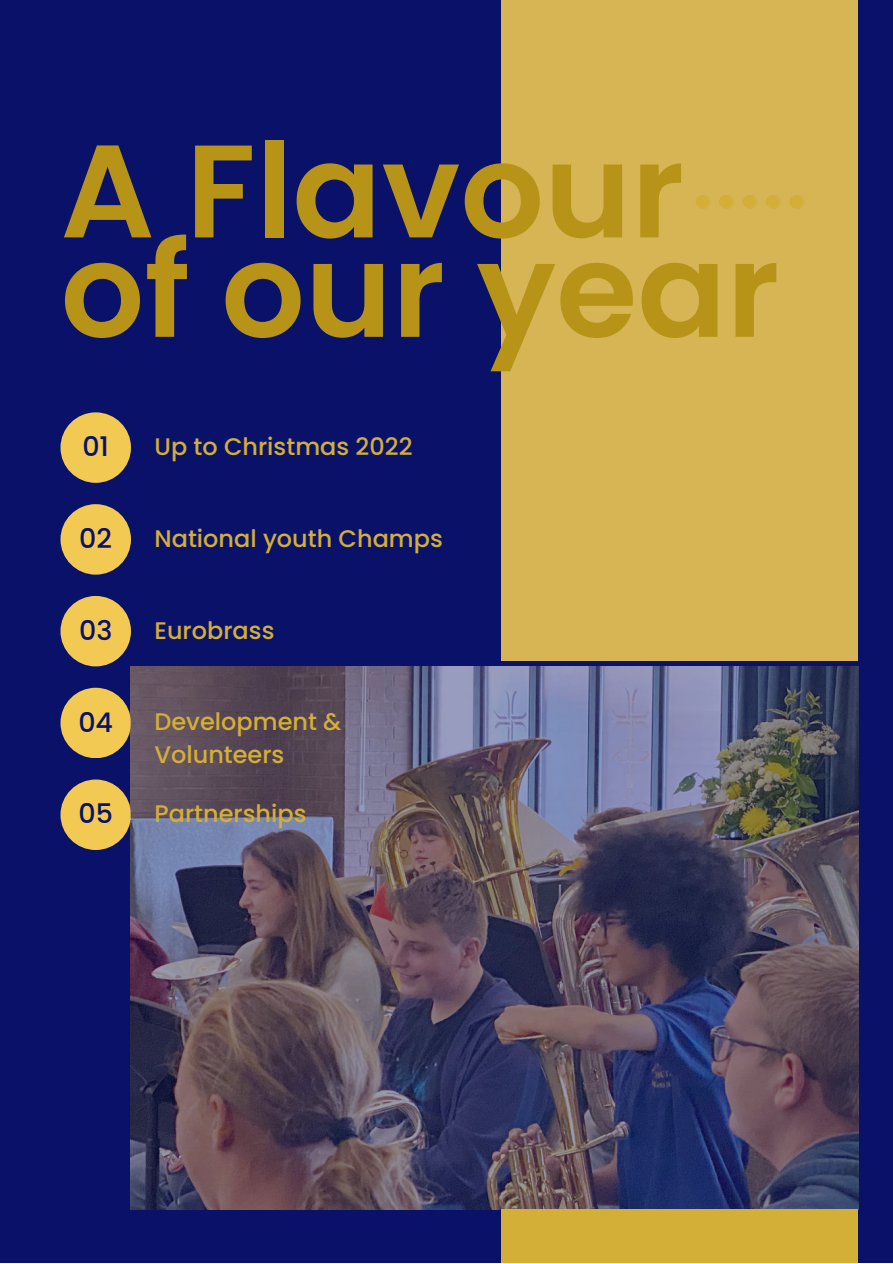
<style>
.page{position:relative;width:893px;height:1264px;background:#fff}
.page>*{position:absolute;margin:0;border:0;box-sizing:border-box;transform-origin:0 0}
.t1{font:600 131.55px/99.3px "Poppins";color:#b79417}
.t2{font:500 27px "Poppins";color:#091268}
.t3{font:500 24px/32.5px "Poppins";color:#d4af37}
</style>
<div class="page">
<div style="left:0;top:0;width:892px;height:1262px;background:#091268"></div>
<div style="left:60px;top:412px;width:71px;height:71px;background:#f2ca53;border-radius:50%"></div>
<div style="left:60px;top:596px;width:71px;height:70px;background:#f2ca53;border-radius:50%"></div>
<div style="left:60px;top:504px;width:71px;height:70px;background:#f2ca53;border-radius:50%"></div>
<div style="left:60px;top:687px;width:71px;height:71px;background:#f2ca53;border-radius:50%"></div>
<div style="left:60px;top:779px;width:71px;height:71px;background:#f2ca53;border-radius:50%"></div>
<img style="left:131px;top:666px;width:727px;height:543px">
<div style="left:501px;top:0;width:357px;height:660px;background:#d7b555"></div>
<div style="left:501px;top:1209px;width:357px;height:53px;background:#d4af37"></div>
<svg style="left:695px;top:195px;width:109px;height:13px"></svg>
<p class="t1" style="left:60px;top:142px;width:720px">A Flavour of our year</p>
<p class="t2" style="left:82px;top:428px;width:28px">01</p>
<p class="t3" style="left:154px;top:430px;width:259px">Up to Christmas 2022</p>
<p class="t2" style="left:79px;top:519px;width:34px">02</p>
<p class="t3" style="left:154px;top:522px;width:290px">National youth Champs</p>
<p class="t2" style="left:79px;top:611px;width:35px">03</p>
<p class="t3" style="left:154px;top:614px;width:121px">Eurobrass</p>
<p class="t2" style="left:78px;top:703px;width:36px">04</p>
<p class="t3" style="left:154px;top:705px;width:188px">Development &amp;<br>Volunteers</p>
<p class="t2" style="left:78px;top:795px;width:36px">05</p>
<p class="t3" style="left:154px;top:797px;width:153px">Partnerships</p>
</div>
